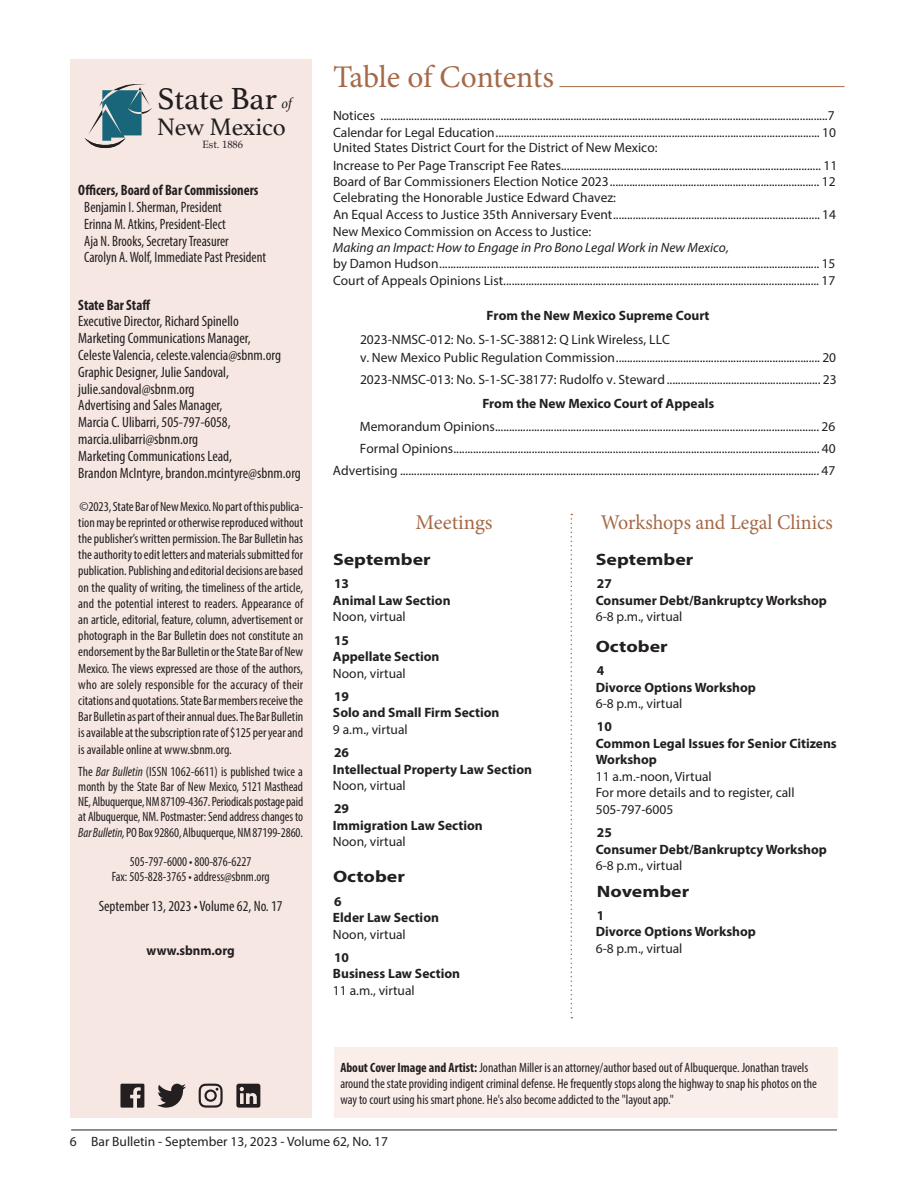
<style>
.page{position:relative;width:918px;height:1188px;background:#fff}
.page>*{position:absolute;margin:0;border:0;box-sizing:border-box;transform-origin:0 0}
.t1{font:32.1px "Athelas";letter-spacing:-.005em;color:#231f20}
.t2{font:31.5px "Minion Pro";letter-spacing:-.005em;color:#a56947}
.t3{font:25.05px "Athelas";letter-spacing:-.01em;color:#231f20}
.t4{font:21px "Minion Pro";color:#a56947;scale:.95 1}
.t5{font:21px "Minion Pro";color:#a56947}
.t6{font:700 16.5px "Myriad Pro";color:#231f20;scale:1.2 1}
.t7{font:condensed 15px/16.8px "Myriad Pro";color:#231f20}
.t8{font:condensed 15px/16.8px "Myriad Pro";color:#231f20;scale:.95 1}
.t9{font:700 condensed 15px "Myriad Pro";color:#231f20;scale:.95 1}
.t10{font:13.5px/16.5px "Myriad Pro";color:#231f20}
.t11{font:condensed 13.5px/16.2px "Myriad Pro";color:#231f20}
.t12{font:700 13.5px/16.5px "Myriad Pro";color:#231f20}
.t13{font:condensed 13.5px/15.3px "Myriad Pro";color:#231f20;text-align:justify;scale:.96 1}
.t14{font:italic 13.5px "Myriad Pro";color:#231f20}
.t15{font:700 13.5px "Myriad Pro";color:#231f20;scale:.96 1}
.t16{font:10.5px "Palatino";color:#231f20}
.s1{font-style:italic;font-size:14.85px}
.s2{font-style:italic}
.s3{font-weight:700}
</style>
<div class="page">
<hr style="left:71px;top:1130px;width:766px;height:1px;background:#231f20">
<hr style="left:559px;top:86px;width:286px;height:1px;background:#a56947">
<svg style="left:571px;top:514px;width:1px;height:504px"></svg>
<div style="left:334px;top:1048px;width:503px;height:70px;background:#faeeeb"></div>
<div style="left:70px;top:60px;width:241px;height:1058px;background:#f6e7e2"></div>
<svg style="left:85px;top:84px;width:67px;height:64px"></svg>
<svg style="left:236px;top:1084px;width:24px;height:24px"></svg>
<svg style="left:199px;top:1084px;width:24px;height:24px"></svg>
<svg style="left:157px;top:1084px;width:29px;height:24px"></svg>
<svg style="left:120px;top:1084px;width:25px;height:24px"></svg>
<h1 class="t1" style="left:157px;top:73px;width:137px">State Bar <span class="s1">of</span></h1>
<h3 class="t3" style="left:157px;top:107px;width:130px">New Mexico</h3>
<p class="t16" style="left:202px;top:136px;width:42px">Est. 1886</p>
<p class="t9" style="left:78px;top:181px;width:191px">Officers, Board of Bar Commissioners</p>
<p class="t8" style="left:84px;top:198px;width:193px">Benjamin I. Sherman, President<br>Erinna M. Atkins, President-Elect<br>Aja N. Brooks, Secretary Treasurer<br>Carolyn A. Wolf, Immediate Past President</p>
<p class="t9" style="left:78px;top:295px;width:77px">State Bar Staff</p>
<p class="t7" style="left:78px;top:313px;width:224px">Executive Director, Richard Spinello<br>Marketing Communications Manager,<br>Celeste Valencia, celeste.valencia@sbnm.org Graphic Designer, Julie Sandoval, julie.sandoval@sbnm.org<br>Advertising and Sales Manager,<br>Marcia C. Ulibarri, 505-797-6058, marcia.ulibarri@sbnm.org<br>Marketing Communications Lead,<br>Brandon McIntyre, brandon.mcintyre@sbnm.org</p>
<p class="t11" style="left:78px;top:498px;width:226px;text-align:justify">©2023, State Bar of New Mexico. No part of this publica&shy;tion may be reprinted or otherwise reproduced without the publisher’s written permission. The Bar Bulletin has the authority to edit letters and materials submitted for publication. Publishing and editorial decisions are based on the quality of writing, the timeliness of the article, and the potential interest to readers. Appearance of an article, editorial, feature, column, advertisement or photograph in the Bar Bulletin does not constitute an endorsement by the Bar Bulletin or the State Bar of New Mexico. The views expressed are those of the authors, who are solely responsible for the accuracy of their citations and quotations. State Bar members receive the Bar Bulletin as part of their annual dues. The Bar Bulletin is available at the subscription rate of $125 per year and is available online at www.sbnm.org.</p>
<p class="t13" style="left:78px;top:763px;width:236px">The <span class="s2">Bar Bulletin</span> (ISSN 1062-6611) is published twice a month by the State Bar of New Mexico, 5121 Masthead NE, Albuquerque, NM 87109-4367. Periodicals postage paid at Albuquerque, NM. Postmaster: Send address changes to <span class="s2">Bar Bulletin,</span> PO Box 92860, Albuquerque, NM 87199-2860.</p>
<p class="t13" style="left:112px;top:853px;width:166px;text-align:center">505-797-6000 • 800-876-6227<br>Fax: 505-828-3765 • address@sbnm.org</p>
<p class="t7" style="left:99px;top:898px;width:186px">September 13, 2023 • Volume 62, No. 17</p>
<p class="t15" style="left:147px;top:942px;width:93px">www.sbnm.org</p>
<h2 class="t2" style="left:333px;top:56px;width:222px">Table of Contents</h2>
<p class="t10" style="left:333px;top:107px;width:505px;line-height:16px;text-align:justify">Notices ................................................................................................................................................................7<br>Calendar for Legal Education .................................................................................................................... 10<br>United States District Court for the District of New Mexico:</p>
<p class="t10" style="left:333px;top:157px;width:506px">Increase to Per Page Transcript Fee Rates ............................................................................................. 11<br>Board of Bar Commissioners Election Notice 2023 ........................................................................... 12<br>Celebrating the Honorable Justice Edward Chavez:<br>An Equal Access to Justice 35th Anniversary Event .......................................................................... 14<br>New Mexico Commission on Access to Justice:</p>
<p class="t14" style="left:333px;top:239px;width:398px">Making an Impact: How to Engage in Pro Bono Legal Work in New Mexico,</p>
<p class="t10" style="left:333px;top:255px;width:504px">by Damon Hudson ........................................................................................................................................ 15<br>Court of Appeals Opinions List ................................................................................................................. 17</p>
<p class="t12" style="left:486px;top:307px;width:225px">From the New Mexico Supreme Court</p>
<p class="t10" style="left:360px;top:331px;width:478px;line-height:18px">2023-NMSC-012: No. S-1-SC-38812: Q Link Wireless, LLC<br>v. New Mexico Public Regulation Commission ......................................................................... 20</p>
<p class="t10" style="left:360px;top:371px;width:478px">2023-NMSC-013: No. S-1-SC-38177: Rudolfo v. Steward ....................................................... 23</p>
<p class="t12" style="left:482px;top:394px;width:234px">From the New Mexico Court of Appeals</p>
<p class="t10" style="left:333px;top:415px;width:504px;line-height:21.9px;text-align:right">Memorandum Opinions .................................................................................................................... 26<br>Formal Opinions ................................................................................................................................... 40<br>Advertising ...................................................................................................................................................... 47</p>
<h3 class="t5" style="left:416px;top:508px;width:79px">Meetings</h3>
<p class="t6" style="left:333px;top:549px;width:83px">September</p>
<p class="t12" style="left:333px;top:575px;width:119px">13<br>Animal Law Section</p>
<p class="t10" style="left:333px;top:608px;width:74px">Noon, virtual</p>
<p class="t12" style="left:333px;top:631px;width:108px">15<br>Appellate Section</p>
<p class="t10" style="left:333px;top:665px;width:74px">Noon, virtual</p>
<p class="t12" style="left:333px;top:688px;width:168px">19<br>Solo and Small Firm Section</p>
<p class="t10" style="left:333px;top:721px;width:76px">9 a.m., virtual</p>
<p class="t12" style="left:333px;top:744px;width:201px">26<br>Intellectual Property Law Section</p>
<p class="t10" style="left:333px;top:777px;width:74px">Noon, virtual</p>
<p class="t12" style="left:333px;top:800px;width:151px">29<br>Immigration Law Section</p>
<p class="t10" style="left:333px;top:833px;width:74px">Noon, virtual</p>
<p class="t6" style="left:333px;top:866px;width:61px">October</p>
<p class="t12" style="left:333px;top:892px;width:108px">6<br>Elder Law Section</p>
<p class="t10" style="left:333px;top:926px;width:74px">Noon, virtual</p>
<p class="t12" style="left:333px;top:949px;width:129px">10<br>Business Law Section</p>
<p class="t10" style="left:333px;top:982px;width:83px">11 a.m., virtual</p>
<h3 class="t4" style="left:601px;top:508px;width:246px">Workshops and Legal Clinics</h3>
<p class="t6" style="left:596px;top:549px;width:83px">September</p>
<p class="t12" style="left:596px;top:575px;width:233px">27<br>Consumer Debt/Bankruptcy Workshop</p>
<p class="t10" style="left:596px;top:608px;width:88px">6-8 p.m., virtual</p>
<p class="t6" style="left:596px;top:636px;width:61px">October</p>
<p class="t12" style="left:596px;top:662px;width:162px">4<br>Divorce Options Workshop</p>
<p class="t10" style="left:596px;top:695px;width:88px">6-8 p.m., virtual</p>
<p class="t12" style="left:596px;top:718px;width:243px">10<br>Common Legal Issues for Senior Citizens<br>Workshop</p>
<p class="t10" style="left:596px;top:768px;width:200px">11 a.m.-noon, Virtual<br>For more details and to register, call<br>505-797-6005</p>
<p class="t12" style="left:596px;top:824px;width:233px">25<br>Consumer Debt/Bankruptcy Workshop</p>
<p class="t10" style="left:596px;top:857px;width:88px">6-8 p.m., virtual</p>
<p class="t6" style="left:597px;top:880px;width:79px">November</p>
<p class="t12" style="left:596px;top:907px;width:162px">1<br>Divorce Options Workshop</p>
<p class="t10" style="left:596px;top:940px;width:88px">6-8 p.m., virtual</p>
<p class="t11" style="left:340px;top:1059px;width:478px"><span class="s3">About Cover Image and Artist:</span> Jonathan Miller is an attorney/author based out of Albuquerque. Jonathan travels around the state providing indigent criminal defense. He frequently stops along the highway to snap his photos on the way to court using his smart phone. He's also become addicted to the "layout app."</p>
<p class="t10" style="left:70px;top:1133px;width:320px">6 Bar Bulletin - September 13, 2023 - Volume 62, No. 17</p>
</div>
